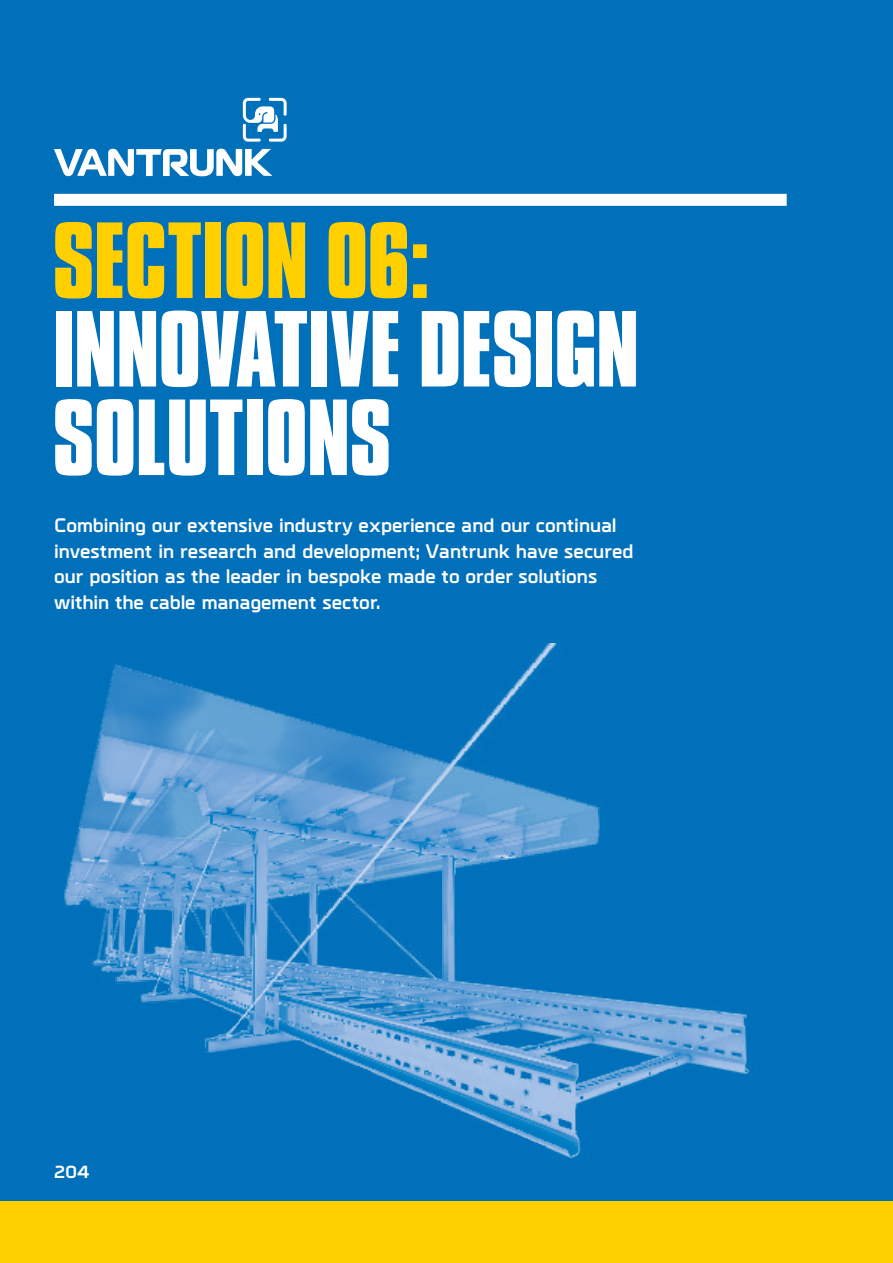
<style>
.page{position:relative;width:893px;height:1263px;background:#0070ba}
.page>*{position:absolute;margin:0;border:0;box-sizing:border-box;transform-origin:0 0}
.t1{font:700 93px/88.5px "Compacta BT";letter-spacing:-.01em;color:#fff}
.t2{font:700 93px "Compacta BT";letter-spacing:-.01em;color:#ffcf00}
.t3{font:700 19.5px/25.5px "Metral";letter-spacing:-.005em;color:#fff}
.t4{font:700 18px "Metral";color:#fff}
</style>
<div class="page">
<div style="left:0;top:1201px;width:893px;height:62px;background:#ffcf00"></div>
<div style="left:54px;top:194px;width:733px;height:12px;background:#fff"></div>
<svg style="left:243px;top:98px;width:44px;height:44px"></svg>
<svg style="left:54px;top:149px;width:218px;height:27px"></svg>
<img style="left:64px;top:644px;width:686px;height:515px">
<h1 class="t2" style="left:52px;top:204px;width:381px">SECTION 06:</h1>
<h1 class="t1" style="left:52px;top:306px;width:588px">INNOVATIVE DESIGN<br>SOLUTIONS</h1>
<p class="t3" style="left:54px;top:512px;width:581px">Combining our extensive industry experience and our continual investment in research and development; Vantrunk have secured our position as the leader in bespoke made to order solutions within the cable management sector.</p>
<p class="t4" style="left:54px;top:1158px;width:37px">204</p>
</div>
